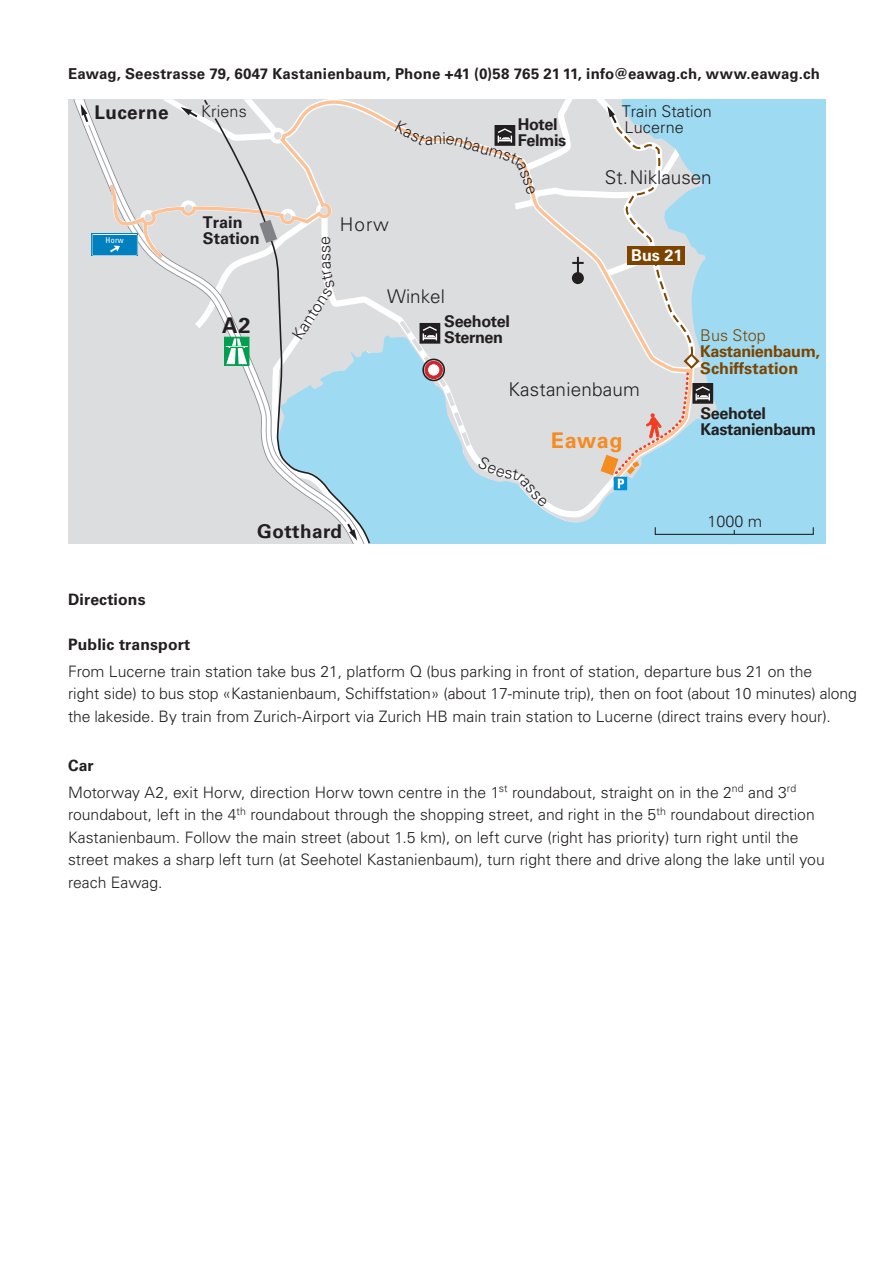
<style>
.page{position:relative;width:893px;height:1263px;background:#fff}
.page>*{position:absolute;margin:0;border:0;box-sizing:border-box;transform-origin:0 0}
.t1{font:700 21.6px "Univers LT Std";letter-spacing:.025em;color:#f68b1f}
.t2{font:700 21.6px "Univers LT Std";color:#231f20}
.t3{font:300 18.9px "Univers LT Std";letter-spacing:.01em;color:#231f20}
.t4{font:700 18.9px "Univers LT Std";letter-spacing:.025em;color:#231f20}
.t5{font:700 16.2px/16.2px "Univers LT Std";letter-spacing:-.025em;color:#231f20}
.t6{font:300 16.2px/16.2px "Univers LT Std";color:#231f20}
.t7{font:700 16.2px/16.2px "Univers LT Std";letter-spacing:-.015em;color:#7c4400}
.t8{font:700 16.2px/16.2px "Univers LT Std";color:#231f20}
.t9{font:300 16.2px "Univers LT Std";color:#7c4400}
.t10{font:700 16.2px "Univers LT Std";color:#fff}
.t11{font:300 15.75px/22.5px "Univers LT Std";color:#231f20}
.t12{font:700 15.75px "Univers LT Std";letter-spacing:.01em;color:#231f20}
.t13{font:700 15px "Univers LT Std";letter-spacing:.01em;color:#231f20}
.t14{font:condensed 8.1px "Univers LT Std";color:#fff}
.s1{font-weight:700}
</style>
<div class="page">
<div style="left:612px;top:99px;width:214px;height:23px;background:#9edbf2"></div>
<div style="left:68px;top:99px;width:14px;height:444px;background:#dcdddf"></div>
<div style="left:695px;top:122px;width:131px;height:421px;background:#9edbf2"></div>
<div style="left:371px;top:485px;width:324px;height:58px;background:#9edbf2"></div>
<div style="left:74px;top:99px;width:139px;height:444px;background:#dcdddf"></div>
<div style="left:87px;top:124px;width:126px;height:399px;background:#dcdddf"></div>
<svg style="left:81px;top:104px;width:9px;height:20px"></svg>
<div style="left:655px;top:527px;width:159px;height:8px;border:1px solid #231f20"></div>
<svg style="left:106px;top:99px;width:289px;height:386px;background:#d5dde1"></svg>
<svg style="left:213px;top:116px;width:158px;height:427px;background:#cfdce1"></svg>
<svg style="left:91px;top:234px;width:1px;height:22px"></svg>
<div style="left:693px;top:383px;width:20px;height:20px;background:#231f20"></div>
<svg style="left:92px;top:185px;width:243px;height:252px;background:#d5dadc"></svg>
<svg style="left:395px;top:99px;width:315px;height:408px;background:#cfd9dd"></svg>
<p class="t13" style="left:68px;top:65px;width:753px">Eawag, Seestrasse 79, 6047 Kastanienbaum, Phone +41 (0)58 765 21 11, info@eawag.ch, www.eawag.ch</p>
<p class="t4" style="left:94px;top:102px;width:76px">Lucerne</p>
<p class="t6" style="left:201px;top:103px;width:47px">Kriens</p>
<p class="t5" style="left:518px;top:116px;width:50px">Hotel<br>Felmis</p>
<p class="t6" style="left:622px;top:103px;width:92px">Train Station<br>Lucerne</p>
<p class="t3" style="left:605px;top:166px;width:108px">St.Niklausen</p>
<p class="t14" style="left:106px;top:235px;width:20px">Horw</p>
<p class="t8" style="left:203px;top:214px;width:58px">Train<br>Station</p>
<p class="t6" style="left:317px;top:270px;width:35px;rotate:-91deg">asse</p>
<p class="t3" style="left:340px;top:213px;width:51px">Horw</p>
<p class="t10" style="left:631px;top:246px;width:53px">Bus 21</p>
<h1 class="t2" style="left:222px;top:313px;width:30px">A2</h1>
<p class="t6" style="left:289px;top:334px;width:61px;rotate:-57deg">Kantons</p>
<p class="t3" style="left:387px;top:285px;width:59px">Winkel</p>
<p class="t5" style="left:444px;top:313px;width:67px">Seehotel<br>Sternen</p>
<p class="t9" style="left:700px;top:326px;width:67px">Bus Stop</p>
<p class="t7" style="left:700px;top:344px;width:121px">Kastanienbaum,<br>Schiffstation</p>
<p class="t3" style="left:509px;top:377px;width:133px">Kastanienbaum</p>
<h1 class="t1" style="left:551px;top:428px;width:73px">Eawag</h1>
<p class="t5" style="left:700px;top:405px;width:117px">Seehotel<br>Kastanienbaum</p>
<p class="t4" style="left:257px;top:520px;width:86px">Gotthard</p>
<p class="t6" style="left:707px;top:513px;width:56px">1000 m</p>
<p class="t12" style="left:68px;top:590px;width:79px">Directions</p>
<p class="t12" style="left:68px;top:635px;width:124px">Public transport</p>
<p class="t11" style="left:68px;top:660px;width:790px">From Lucerne train station take bus 21, platform Q (bus parking in front of station, departure bus 21 on the<br>right side) to bus stop «Kastanienbaum, Schiffstation» (about 17-minute trip), then on foot (about 10 minutes) along the lakeside. By train from Zurich-Airport via Zurich HB main train station to Lucerne (direct trains every hour).</p>
<p class="t11" style="left:68px;top:752px;width:730px;line-height:26.7px"><span class="s1">Car<br></span>Motorway A2, exit Horw, direction Horw town centre in the 1<sup>st</sup> roundabout, straight on in the 2<sup>nd</sup> and 3<sup>rd</sup></p>
<p class="t11" style="left:68px;top:803px;width:758px">roundabout, left in the 4<sup>th</sup> roundabout through the shopping street, and right in the 5<sup>th</sup> roundabout direction Kastanienbaum. Follow the main street (about 1.5 km), on left curve (right has priority) turn right until the street makes a sharp left turn (at Seehotel Kastanienbaum), turn right there and drive along the lake until you reach Eawag.</p>
</div>
